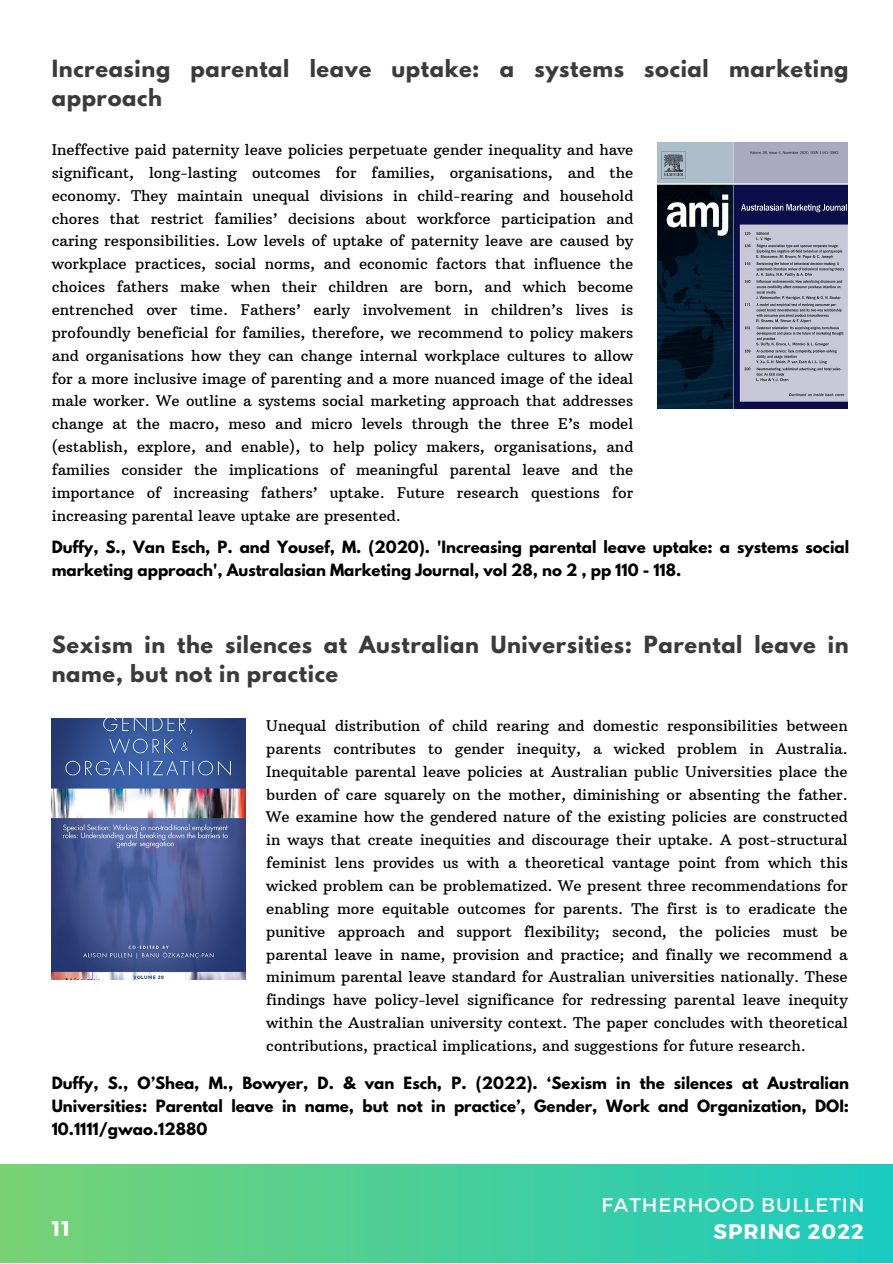
<style>
.page{position:relative;width:893px;height:1264px;background:#fff}
.page>*{position:absolute;margin:0;border:0;box-sizing:border-box;transform-origin:0 0}
.t1{font:700 21px/29.2px "League Spartan";letter-spacing:.03em;color:#3b3b3b}
.t2{font:700 21px "Montserrat";letter-spacing:.05em;color:#fff}
.t3{font:19.8px "Montserrat";letter-spacing:.05em;color:#fff}
.t4{font:15px/22.8px "Arbutus Slab";color:#000;text-align:justify}
.t5{font:700 15px/22.8px "League Spartan";color:#000;text-align:justify}
</style>
<div class="page">
<div style="left:0;top:1164px;width:892px;height:98px;background:linear-gradient(to right,#78d373,#1acbc1)"></div>
<img style="left:52px;top:718px;width:193px;height:261px">
<img style="left:657px;top:142px;width:190px;height:267px">
<p class="t1" style="left:52px;top:57px;width:798px">Increasing parental leave uptake: a systems social marketing approach</p>
<p class="t4" style="left:52px;top:138px;width:583px">Ineffective paid paternity leave policies perpetuate gender inequality and have significant, long-lasting outcomes for families, organisations, and the economy. They maintain unequal divisions in child-rearing and household chores that restrict families’ decisions about workforce participation and caring responsibilities. Low levels of uptake of paternity leave are caused by workplace practices, social norms, and economic factors that influence the choices fathers make when their children are born, and which become entrenched over time. Fathers’ early involvement in children’s lives is profoundly beneficial for families, therefore, we recommend to policy makers and organisations how they can change internal workplace cultures to allow for a more inclusive image of parenting and a more nuanced image of the ideal male worker. We outline a systems social marketing approach that addresses change at the macro, meso and micro levels through the three E’s model (establish, explore, and enable), to help policy makers, organisations, and families consider the implications of meaningful parental leave and the importance of increasing fathers’ uptake. Future research questions for increasing parental leave uptake are presented.</p>
<p class="t5" style="left:52px;top:538px;width:798px">Duffy, S., Van Esch, P. and Yousef, M. (2020). 'Increasing parental leave uptake: a systems social marketing approach', Australasian Marketing Journal, vol 28, no 2 , pp 110 - 118.</p>
<p class="t1" style="left:52px;top:632px;width:798px">Sexism in the silences at Australian Universities: Parental leave in name, but not in practice</p>
<p class="t4" style="left:266px;top:714px;width:583px">Unequal distribution of child rearing and domestic responsibilities between parents contributes to gender inequity, a wicked problem in Australia.<br>Inequitable parental leave policies at Australian public Universities place the burden of care squarely on the mother, diminishing or absenting the father.<br>We examine how the gendered nature of the existing policies are constructed in ways that create inequities and discourage their uptake. A post-structural feminist lens provides us with a theoretical vantage point from which this wicked problem can be problematized. We present three recommendations for enabling more equitable outcomes for parents. The first is to eradicate the punitive approach and support flexibility; second, the policies must be parental leave in name, provision and practice; and finally we recommend a minimum parental leave standard for Australian universities nationally. These findings have policy-level significance for redressing parental leave inequity within the Australian university context. The paper concludes with theoretical contributions, practical implications, and suggestions for future research.</p>
<p class="t5" style="left:52px;top:1073px;width:798px">Duffy, S., O’Shea, M., Bowyer, D. &amp; van Esch, P. (2022). ‘Sexism in the silences at Australian Universities: Parental leave in name, but not in practice’, Gender, Work and Organization, DOI:<br>10.1111/gwao.12880</p>
<p class="t2" style="left:52px;top:1214px;width:20px">11</p>
<p class="t3" style="left:601px;top:1192px;width:264px">FATHERHOOD BULLETIN</p>
<p class="t2" style="left:713px;top:1217px;width:152px">SPRING 2022</p>
</div>
